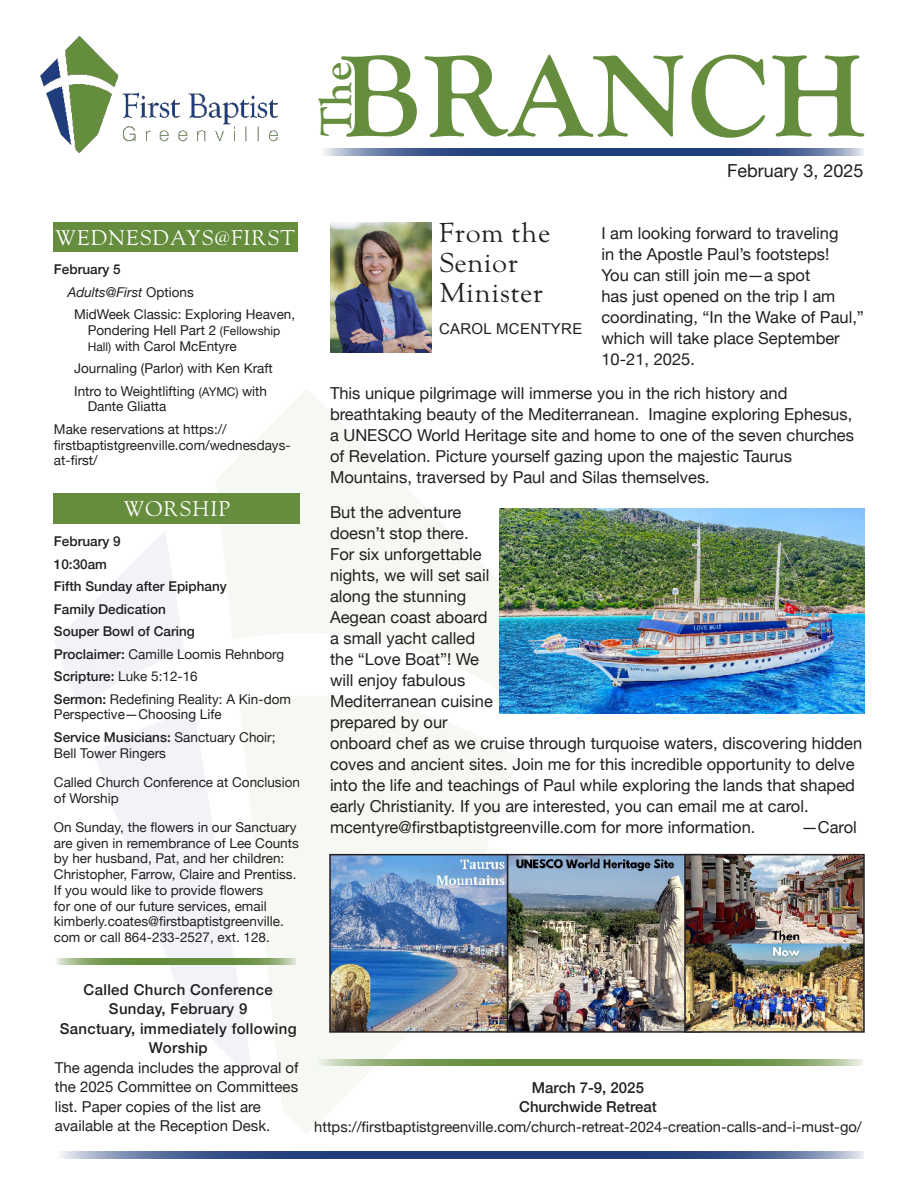
<style>
.page{position:relative;width:918px;height:1188px;background:#fff}
.page>*{position:absolute;margin:0;border:0;box-sizing:border-box;transform-origin:0 0}
.t1{font:700 120px "Goudy Old Style T";letter-spacing:.02em;color:#658d3d}
.t2{font:700 45px "Goudy Old Style T";color:#658d3d}
.Article_Title{font:27px/30px "LTC Goudy Oldstyle Pro";letter-spacing:.02em;color:#231f20}
.Article_Title-2{font:21px "LTC Goudy Oldstyle Pro";letter-spacing:.04em;color:#fff}
.Date_of_issue{font:18px "Helvetica Neue";color:#231f20}
.t3{font:16.5px/21px "Helvetica Neue";color:#231f20}
.backpagetext{font:15px/19.5px "Helvetica Neue";color:#231f20}
.back_page_heading{font:500 15px/19.5px "Helvetica Neue";letter-spacing:.02em;color:#231f20;text-align:center}
.back_page_heading-2{font:500 15px "Helvetica Neue";color:#231f20}
.Article_by{font:15px "Arial";letter-spacing:.02em;color:#231f20}
.t4{font:14.7px "Helvetica Neue";color:#231f20}
.front_page_worship{font:13.5px/15.8px "Helvetica Neue";color:#231f20}
.front_page_worship_items{font:13.5px/15.8px "Helvetica Neue";color:#231f20}
.front_page_worship-2{font:500 13.5px "Helvetica Neue";color:#231f20}
.front_page_worship_items-2{font:italic 13.5px "Helvetica Neue";color:#231f20}
.front_page_worship_items-3{font:500 13.5px "Helvetica Neue";color:#231f20}
.s1{font-style:normal}
.s2{font-size:12px}
.s3{font-weight:500}
</style>
<div class="page">
<img style="left:54px;top:389px;width:505px;height:744px">
<svg style="left:324px;top:148px;width:540px;height:8px;background:#415b90"></svg>
<svg style="left:61px;top:1151px;width:803px;height:7px;background:#415b90"></svg>
<img style="left:40px;top:35px;width:238px;height:118px">
<svg style="left:316px;top:1059px;width:546px;height:6px;background:#7d9e5b"></svg>
<img style="left:330px;top:223px;width:102px;height:130px">
<div style="left:53px;top:223px;width:244px;height:29px;background:#658d3d"></div>
<div style="left:53px;top:493px;width:247px;height:31px;background:#658d3d"></div>
<svg style="left:54px;top:958px;width:242px;height:6px"></svg>
<img style="left:332px;top:857px;width:530px;height:173px">
<div style="left:507px;top:854px;width:196px;height:179px;border:2px solid #231f20"></div>
<div style="left:684px;top:854px;width:181px;height:179px;border:2px solid #231f20"></div>
<div style="left:329px;top:854px;width:179px;height:179px;border:2px solid #231f20"></div>
<img style="left:499px;top:508px;width:366px;height:206px">
<h1 class="t1" style="left:340px;top:29px;width:526px">BRANCH</h1>
<h2 class="t2" style="left:311px;top:136px;width:76px;rotate:-90deg">The</h2>
<p class="Date_of_issue" style="left:727px;top:158px;width:138px">February 3, 2025</p>
<p class="Article_Title-2" style="left:55px;top:226px;width:242px">WEDNESDAYS@FIRST</p>
<p class="front_page_worship_items-3" style="left:54px;top:259px;width:68px">February 5</p>
<p class="front_page_worship_items-2" style="left:67px;top:282px;width:128px">Adults@First <span class="s1">Options</span></p>
<p class="front_page_worship_items" style="left:88px;top:307px;width:209px;text-indent:-14px">MidWeek Classic: Exploring Heaven,<br>Pondering Hell Part 2 <span class="s2">(Fellowship<br>Hall)</span> with Carol McEntyre</p>
<p class="front_page_worship_items" style="left:74px;top:361px;width:200px">Journaling (Parlor) with Ken Kraft</p>
<p class="front_page_worship_items" style="left:88px;top:384px;width:181px;text-indent:-14px">Intro to Weightlifting <span class="s2">(AYMC)</span> with<br>Dante Gliatta</p>
<p class="front_page_worship_items" style="left:54px;top:422px;width:238px">Make reservations at https:// firstbaptistgreenville.com/wednesdays&shy;at-first/</p>
<p class="Article_Title-2" style="left:123px;top:497px;width:108px">WORSHIP</p>
<p class="front_page_worship-2" style="left:54px;top:531px;width:68px">February 9</p>
<p class="front_page_worship-2" style="left:54px;top:553px;width:55px">10:30am</p>
<p class="front_page_worship-2" style="left:54px;top:576px;width:174px">Fifth Sunday after Epiphany</p>
<p class="front_page_worship-2" style="left:54px;top:598px;width:113px">Family Dedication</p>
<p class="front_page_worship-2" style="left:54px;top:621px;width:142px">Souper Bowl of Caring</p>
<p class="front_page_worship" style="left:54px;top:647px;width:232px"><span class="s3">Proclaimer:</span> Camille Loomis Rehnborg</p>
<p class="front_page_worship" style="left:54px;top:669px;width:145px"><span class="s3">Scripture:</span> Luke 5:12-16</p>
<p class="front_page_worship" style="left:54px;top:692px;width:239px"><span class="s3">Sermon:</span> Redefining Reality: A Kin-dom<br>Perspective—Choosing Life</p>
<p class="front_page_worship" style="left:54px;top:730px;width:223px"><span class="s3">Service Musicians:</span> Sanctuary Choir;<br>Bell Tower Ringers</p>
<p class="front_page_worship" style="left:54px;top:775px;width:248px">Called Church Conference at Conclusion of Worship</p>
<p class="front_page_worship" style="left:54px;top:820px;width:246px">On Sunday, the flowers in our Sanctuary are given in remembrance of Lee Counts by her husband, Pat, and her children:<br>Christopher, Farrow, Claire and Prentiss.<br>If you would like to provide flowers<br>for one of our future services, email kimberly.coates@firstbaptistgreenville. com or call 864-233-2527, ext. 128.</p>
<p class="back_page_heading" style="left:84px;top:979px;width:191px">Called Church Conference</p>
<p class="back_page_heading" style="left:109px;top:998px;width:140px">Sunday, February 9</p>
<p class="back_page_heading" style="left:60px;top:1018px;width:238px">Sanctuary, immediately following<br>Worship</p>
<p class="backpagetext" style="left:55px;top:1059px;width:245px">The agenda includes the approval of the 2025 Committee on Committees list. Paper copies of the list are available at the Reception Desk.</p>
<p class="Article_Title" style="left:439px;top:219px;width:113px">From the<br>Senior<br>Minister</p>
<p class="Article_by" style="left:439px;top:319px;width:145px">CAROL MCENTYRE</p>
<p class="t3" style="left:601px;top:223px;width:264px">I am looking forward to traveling<br>in the Apostle Paul’s footsteps!<br>You can still join me—a spot<br>has just opened on the trip I am coordinating, “In the Wake of Paul,” which will take place September<br>10-21, 2025.</p>
<p class="t3" style="left:330px;top:384px;width:526px">This unique pilgrimage will immerse you in the rich history and breathtaking beauty of the Mediterranean. Imagine exploring Ephesus, a UNESCO World Heritage site and home to one of the seven churches of Revelation. Picture yourself gazing upon the majestic Taurus Mountains, traversed by Paul and Silas themselves.</p>
<p class="t3" style="left:330px;top:502px;width:534px">But the adventure<br>doesn’t stop there.<br>For six unforgettable<br>nights, we will set sail<br>along the stunning<br>Aegean coast aboard<br>a small yacht called<br>the “Love Boat”! We<br>will enjoy fabulous<br>Mediterranean cuisine<br>prepared by our<br>onboard chef as we cruise through turquoise waters, discovering hidden coves and ancient sites. Join me for this incredible opportunity to delve into the life and teachings of Paul while exploring the lands that shaped early Christianity. If you are interested, you can email me at carol. mcentyre@firstbaptistgreenville.com for more information.</p>
<p class="t3" style="left:801px;top:817px;width:57px">—Carol</p>
<p class="back_page_heading-2" style="left:532px;top:1075px;width:114px">March 7-9, 2025</p>
<p class="back_page_heading-2" style="left:519px;top:1095px;width:139px">Churchwide Retreat</p>
<p class="t4" style="left:314px;top:1116px;width:549px">https://firstbaptistgreenville.com/church-retreat-2024-creation-calls-and-i-must-go/</p>
</div>
